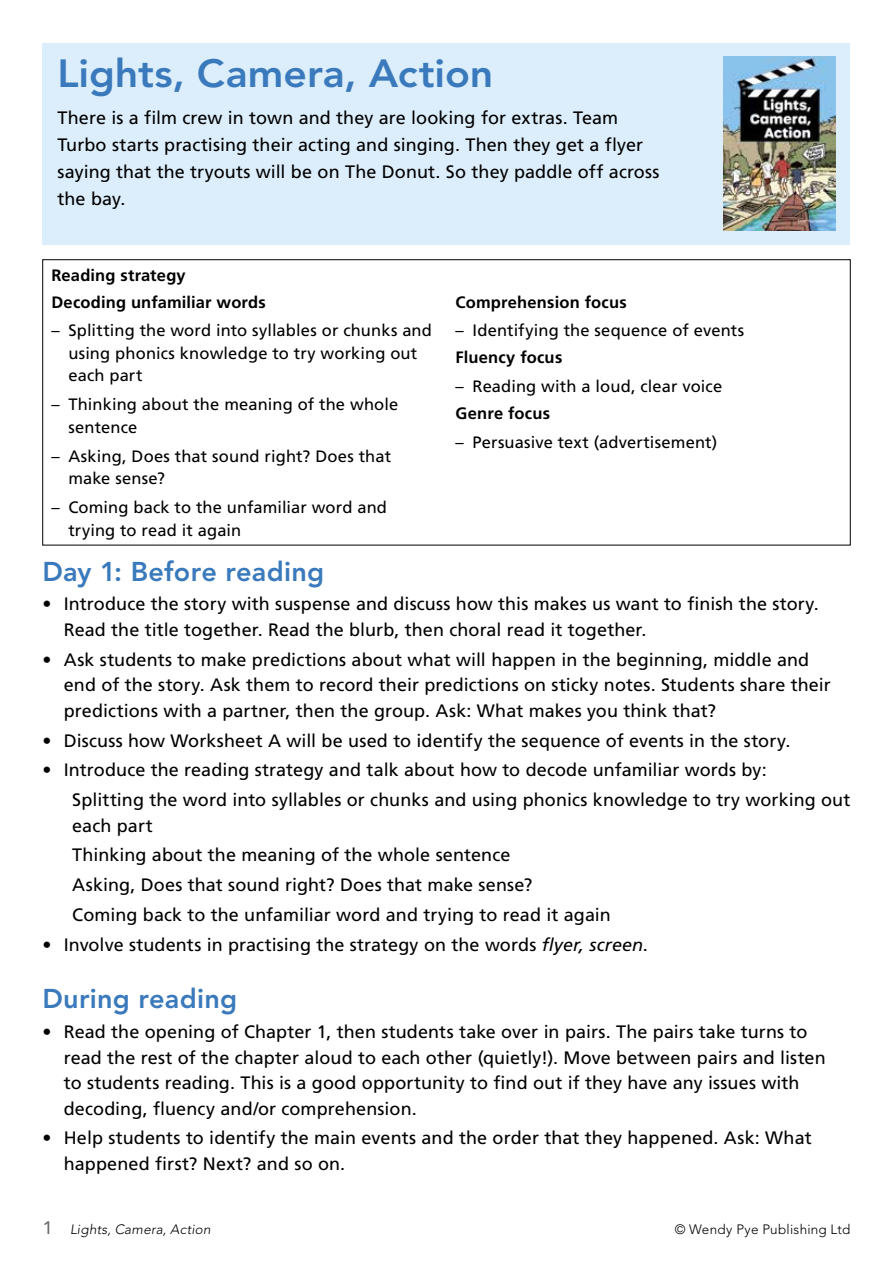
<style>
.page{position:relative;width:893px;height:1263px;background:#fff}
.page>*{position:absolute;margin:0;border:0;box-sizing:border-box;transform-origin:0 0}
.t1{font:800 39px "Avenir LT Std";color:#3a7abc;scale:1.05 1}
.t2{font:800 27px "Avenir LT Std";letter-spacing:.01em;color:#3a7abc}
.t3{font:18px/25.5px "Frutiger LT Std";letter-spacing:.005em;color:#000}
.t4{font:16.5px/22.5px "Frutiger LT Std";letter-spacing:.01em;color:#000}
.t5{font:700 16.5px/26.7px "Frutiger LT Std";letter-spacing:.01em;color:#000}
.t6{font:300 13.5px "Avenir LT Std";letter-spacing:.02em;color:#000}
.t7{font:italic 300 13.5px "Avenir LT Std";letter-spacing:.02em;color:#000}
.s1{font-style:italic}
.s2{font-weight:400;font-style:normal;font-size:18px;color:#636569}
</style>
<div class="page">
<div style="left:43px;top:43px;width:807px;height:201px;background:#dceefb"></div>
<img style="left:723px;top:57px;width:112px;height:173px">
<h1 class="t1" style="left:58px;top:50px;width:417px">Lights, Camera, Action</h1>
<p class="t3" style="left:58px;top:104px;width:603px;line-height:27px">There is a film crew in town and they are looking for extras. Team Turbo starts practising their acting and singing. Then they get a flyer saying that the tryouts will be on The Donut. So they paddle off across the bay.</p>
<p class="t5" style="left:51px;top:262px;width:216px">Reading strategy<br>Decoding unfamiliar words</p>
<p class="t4" style="left:68px;top:319px;width:365px;text-indent:-17px">– Splitting the word into syllables or chunks and using phonics knowledge to try working out each part</p>
<p class="t4" style="left:68px;top:393px;width:331px;text-indent:-17px">– Thinking about the meaning of the whole sentence</p>
<p class="t4" style="left:68px;top:445px;width:324px;text-indent:-17px">– Asking, Does that sound right? Does that make sense?</p>
<p class="t4" style="left:68px;top:496px;width:320px;text-indent:-17px">– Coming back to the unfamiliar word and trying to read it again</p>
<p class="t5" style="left:455px;top:289px;width:173px">Comprehension focus</p>
<p class="t4" style="left:455px;top:319px;width:290px">– Identifying the sequence of events</p>
<p class="t5" style="left:455px;top:344px;width:108px">Fluency focus</p>
<p class="t4" style="left:455px;top:375px;width:268px">– Reading with a loud, clear voice</p>
<p class="t5" style="left:455px;top:400px;width:96px">Genre focus</p>
<p class="t4" style="left:455px;top:431px;width:263px">– Persuasive text (advertisement)</p>
<h2 class="t2" style="left:43px;top:555px;width:283px">Day 1: Before reading</h2>
<p class="t3" style="left:64px;top:591px;width:757px;text-indent:-21px">• Introduce the story with suspense and discuss how this makes us want to finish the story.<br>Read the title together. Read the blurb, then choral read it together.</p>
<p class="t3" style="left:64px;top:647px;width:769px;text-indent:-21px">• Ask students to make predictions about what will happen in the beginning, middle and end of the story. Ask them to record their predictions on sticky notes. Students share their predictions with a partner, then the group. Ask: What makes you think that?</p>
<p class="t3" style="left:43px;top:727px;width:749px">• Discuss how Worksheet A will be used to identify the sequence of events in the story.</p>
<p class="t3" style="left:72px;top:755px;width:780px;line-height:29.7px;text-indent:-30px">• Introduce the reading strategy and talk about how to decode unfamiliar words by:<br>Splitting the word into syllables or chunks and using phonics knowledge to try working out</p>
<p class="t3" style="left:72px;top:810px;width:540px;line-height:29.7px">each part<br>Thinking about the meaning of the whole sentence<br>Asking, Does that sound right? Does that make sense?<br>Coming back to the unfamiliar word and trying to read it again</p>
<p class="t3" style="left:43px;top:932px;width:607px">• Involve students in practising the strategy on the words <span class="s1">flyer, screen</span>.</p>
<h2 class="t2" style="left:43px;top:983px;width:196px">During reading</h2>
<p class="t3" style="left:64px;top:1019px;width:763px;text-indent:-21px">• Read the opening of Chapter 1, then students take over in pairs. The pairs take turns to read the rest of the chapter aloud to each other (quietly!). Move between pairs and listen to students reading. This is a good opportunity to find out if they have any issues with decoding, fluency and/or comprehension.</p>
<p class="t3" style="left:64px;top:1125px;width:749px;text-indent:-21px">• Help students to identify the main events and the order that they happened. Ask: What happened first? Next? and so on.</p>
<p class="t7" style="left:43px;top:1222px;width:170px"><span class="s2">1</span> Lights, Camera, Action</p>
<p class="t6" style="left:675px;top:1221px;width:177px">© Wendy Pye Publishing Ltd</p>
</div>
